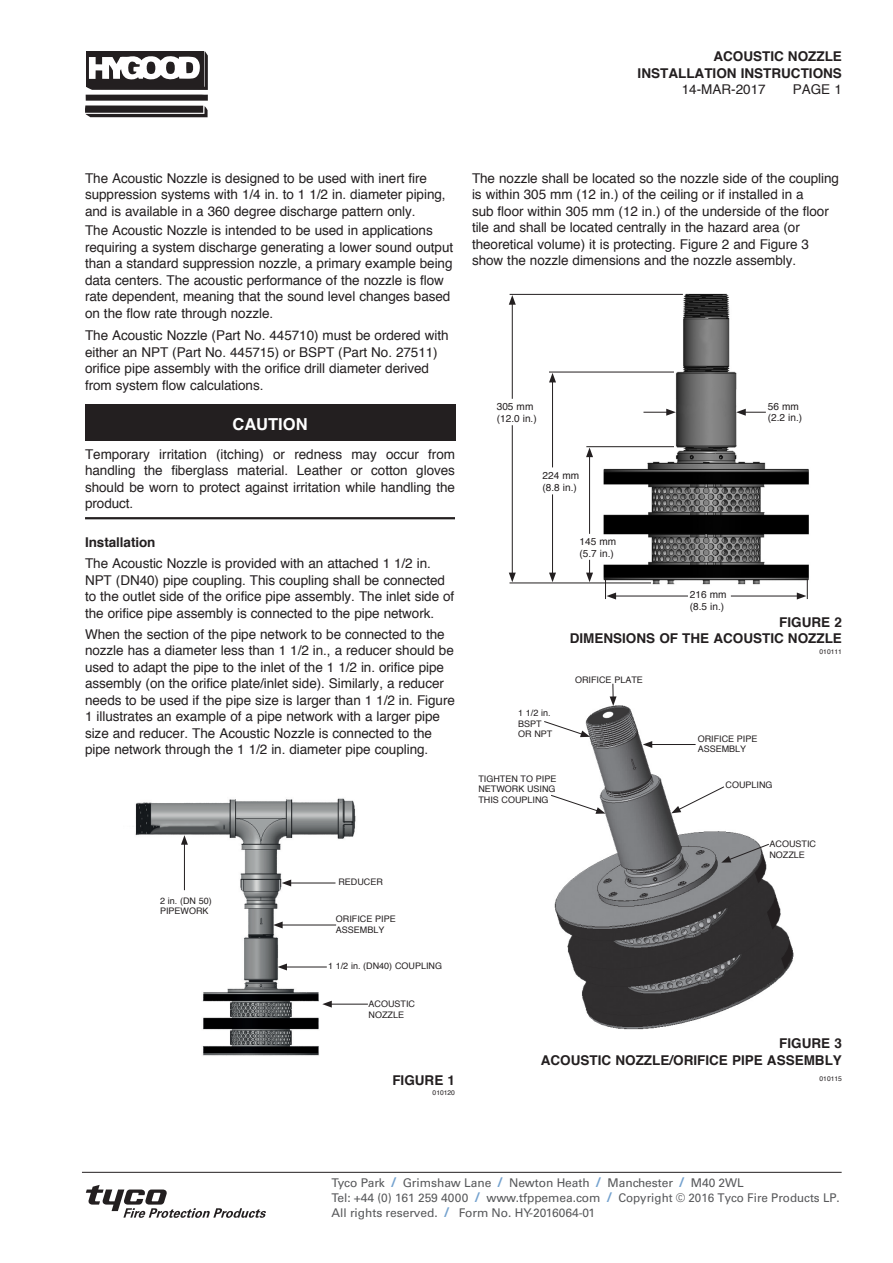
<style>
.page{position:relative;width:893px;height:1263px;background:#fff}
.page>*{position:absolute;margin:0;border:0;box-sizing:border-box;transform-origin:0 0}
.t1{font:700 16.5px "Helvetica";color:#fff}
.Body_Copy_9_pt{font:13.5px/16.5px "Helvetica";letter-spacing:-.005em;color:#231f20}
.Warning_Text{font:13.5px/16.5px "Helvetica";letter-spacing:-.005em;color:#231f20;text-align:justify}
.Figure_No{font:700 13.5px/16.5px "Helvetica";color:#231f20;text-align:right}
.Subhead{font:700 13.5px "Helvetica";letter-spacing:-.005em;color:#231f20}
.t2{font:12px/15px "Univers LT Std";letter-spacing:-.005em;color:#57585a}
.t3{font:10.05px/11.7px "Helvetica";color:#231f20}
.t4{font:9px/10.5px "Helvetica";color:#231f20}
.of_Art_Drawing{font:6.75px "Helvetica";letter-spacing:-.005em;color:#231f20}
.Figure_No-2{font:6.75px "Helvetica";letter-spacing:-.005em;color:#231f20}
.s1{font-weight:700;font-size:13.5px;color:#73a1ce}
</style>
<div class="page">
<hr style="left:85px;top:517px;width:370px;height:2px;background:#231f20">
<div style="left:85px;top:405px;width:370px;height:36px;background:#231f20"></div>
<img style="left:135px;top:798px;width:223px;height:258px">
<hr style="left:289px;top:883px;width:46px;height:1px;background:#231f20">
<svg style="left:282px;top:879px;width:9px;height:7px"></svg>
<hr style="left:280px;top:925px;width:56px;height:1px;background:#231f20">
<svg style="left:273px;top:921px;width:10px;height:7px"></svg>
<hr style="left:329px;top:1004px;width:39px;height:1px;background:#231f20">
<svg style="left:322px;top:1001px;width:10px;height:6px"></svg>
<hr style="left:285px;top:967px;width:42px;height:1px;background:#231f20">
<svg style="left:277px;top:963px;width:10px;height:7px"></svg>
<hr style="left:184px;top:842px;width:1px;height:48px;background:#231f20">
<svg style="left:181px;top:835px;width:7px;height:10px"></svg>
<img style="left:596px;top:293px;width:213px;height:292px">
<hr style="left:510px;top:294px;width:173px;height:1px;background:#231f20">
<hr style="left:509px;top:582px;width:142px;height:1px;background:#231f20">
<hr style="left:549px;top:372px;width:125px;height:1px;background:#231f20">
<hr style="left:586px;top:446px;width:88px;height:1px;background:#231f20">
<hr style="left:512px;top:302px;width:1px;height:97px;background:#231f20">
<svg style="left:509px;top:295px;width:7px;height:10px"></svg>
<hr style="left:512px;top:425px;width:1px;height:150px;background:#231f20">
<svg style="left:509px;top:573px;width:7px;height:9px"></svg>
<hr style="left:552px;top:380px;width:1px;height:87px;background:#231f20">
<svg style="left:549px;top:373px;width:7px;height:9px"></svg>
<hr style="left:552px;top:494px;width:1px;height:81px;background:#231f20">
<svg style="left:549px;top:573px;width:7px;height:9px"></svg>
<hr style="left:589px;top:455px;width:1px;height:79px;background:#231f20">
<svg style="left:586px;top:447px;width:7px;height:10px"></svg>
<svg style="left:586px;top:560px;width:7px;height:22px"></svg>
<hr style="left:614px;top:596px;width:74px;height:1px;background:#231f20">
<svg style="left:605px;top:579px;width:11px;height:20px"></svg>
<hr style="left:731px;top:596px;width:68px;height:1px;background:#231f20">
<svg style="left:797px;top:579px;width:11px;height:20px"></svg>
<svg style="left:643px;top:409px;width:33px;height:7px"></svg>
<svg style="left:736px;top:409px;width:30px;height:7px"></svg>
<img style="left:554px;top:705px;width:240px;height:325px">
<svg style="left:610px;top:684px;width:7px;height:22px"></svg>
<hr style="left:650px;top:744px;width:46px;height:1px;background:#231f20">
<svg style="left:643px;top:741px;width:9px;height:7px"></svg>
<svg style="left:671px;top:786px;width:54px;height:27px"></svg>
<svg style="left:721px;top:843px;width:49px;height:20px"></svg>
<svg style="left:544px;top:720px;width:46px;height:17px"></svg>
<svg style="left:551px;top:794px;width:55px;height:20px"></svg>
<svg style="left:86px;top:1185px;width:180px;height:33px"></svg>
<hr style="left:82px;top:1172px;width:760px;height:1px;background:#231f20">
<svg style="left:85px;top:51px;width:123px;height:66px"></svg>
<p class="Figure_No" style="left:638px;top:48px;width:206px">ACOUSTIC NOZZLE<br>INSTALLATION INSTRUCTIONS</p>
<p class="Body_Copy_9_pt" style="left:682px;top:82px;width:86px">14-MAR-2017</p>
<p class="Body_Copy_9_pt" style="left:793px;top:82px;width:51px">PAGE 1</p>
<p class="Body_Copy_9_pt" style="left:85px;top:170px;width:362px">The Acoustic Nozzle is designed to be used with inert fire suppression systems with 1/4 in. to 1 1/2 in. diameter piping, and is available in a 360 degree discharge pattern only.</p>
<p class="Body_Copy_9_pt" style="left:85px;top:222px;width:370px">The Acoustic Nozzle is intended to be used in applications requiring a system discharge generating a lower sound output than a standard suppression nozzle, a primary example being data centers. The acoustic performance of the nozzle is flow rate dependent, meaning that the sound level changes based on the flow rate through nozzle.</p>
<p class="Body_Copy_9_pt" style="left:85px;top:327px;width:365px">The Acoustic Nozzle (Part No. 445710) must be ordered with either an NPT (Part No. 445715) or BSPT (Part No. 27511) orifice pipe assembly with the orifice drill diameter derived from system flow calculations.</p>
<p class="t1" style="left:232px;top:411px;width:77px">CAUTION</p>
<p class="Warning_Text" style="left:85px;top:446px;width:372px">Temporary irritation (itching) or redness may occur from handling the fiberglass material. Leather or cotton gloves should be worn to protect against irritation while handling the product.</p>
<p class="Subhead" style="left:85px;top:531px;width:72px">Installation</p>
<p class="Body_Copy_9_pt" style="left:85px;top:555px;width:371px">The Acoustic Nozzle is provided with an attached 1 1/2 in.<br>NPT (DN40) pipe coupling. This coupling shall be connected to the outlet side of the orifice pipe assembly. The inlet side of the orifice pipe assembly is connected to the pipe network.</p>
<p class="Body_Copy_9_pt" style="left:85px;top:626px;width:371px">When the section of the pipe network to be connected to the nozzle has a diameter less than 1 1/2 in., a reducer should be used to adapt the pipe to the inlet of the 1 1/2 in. orifice pipe assembly (on the orifice plate/inlet side). Similarly, a reducer needs to be used if the pipe size is larger than 1 1/2 in. Figure 1 illustrates an example of a pipe network with a larger pipe size and reducer. The Acoustic Nozzle is connected to the pipe network through the 1 1/2 in. diameter pipe coupling.</p>
<p class="t4" style="left:160px;top:895px;width:53px">2 in. (DN 50)<br>PIPEWORK</p>
<p class="t4" style="left:338px;top:877px;width:46px">REDUCER</p>
<p class="t4" style="left:336px;top:914px;width:61px">ORIFICE PIPE<br>ASSEMBLY</p>
<p class="t4" style="left:328px;top:961px;width:116px">1 1/2 in. (DN40) COUPLING</p>
<p class="t4" style="left:369px;top:999px;width:48px">ACOUSTIC<br>NOZZLE</p>
<p class="Figure_No" style="left:392px;top:1072px;width:64px">FIGURE 1</p>
<p class="of_Art_Drawing" style="left:433px;top:1088px;width:24px">010120</p>
<p class="Body_Copy_9_pt" style="left:472px;top:170px;width:368px">The nozzle shall be located so the nozzle side of the coupling is within 305 mm (12 in.) of the ceiling or if installed in a<br>sub floor within 305 mm (12 in.) of the underside of the floor tile and shall be located centrally in the hazard area (or theoretical volume) it is protecting. Figure 2 and Figure 3 show the nozzle dimensions and the nozzle assembly.</p>
<p class="t3" style="left:497px;top:401px;width:41px">305 mm (12.0 in.)</p>
<p class="t3" style="left:543px;top:470px;width:38px">224 mm (8.8 in.)</p>
<p class="t3" style="left:579px;top:536px;width:38px">145 mm (5.7 in.)</p>
<p class="t3" style="left:768px;top:401px;width:36px">56 mm (2.2 in.)</p>
<p class="t3" style="left:690px;top:589px;width:38px">216 mm (8.5 in.)</p>
<p class="t4" style="left:518px;top:708px;width:36px">1 1/2 in.<br>BSPT<br>OR NPT</p>
<p class="t4" style="left:478px;top:773px;width:80px;text-align:justify">TIGHTEN TO PIPE NETWORK USING THIS COUPLING</p>
<p class="Figure_No" style="left:779px;top:614px;width:64px">FIGURE 2</p>
<p class="Figure_No" style="left:570px;top:630px;width:274px">DIMENSIONS OF THE ACOUSTIC NOZZLE</p>
<p class="of_Art_Drawing" style="left:820px;top:646px;width:24px">010111</p>
<p class="t4" style="left:575px;top:674px;width:69px">ORIFICE PLATE</p>
<p class="t4" style="left:698px;top:733px;width:61px">ORIFICE PIPE<br>ASSEMBLY</p>
<p class="t4" style="left:726px;top:780px;width:49px">COUPLING</p>
<p class="t4" style="left:769px;top:839px;width:48px">ACOUSTIC<br>NOZZLE</p>
<p class="Figure_No" style="left:779px;top:1035px;width:64px">FIGURE 3</p>
<p class="Figure_No" style="left:541px;top:1052px;width:303px">ACOUSTIC NOZZLE/ORIFICE PIPE ASSEMBLY</p>
<p class="Figure_No-2" style="left:820px;top:1073px;width:24px">010115</p>
<p class="t2" style="left:332px;top:1175px;width:414px">Tyco Park <span class="s1">/</span> Grimshaw Lane <span class="s1">/</span> Newton Heath <span class="s1">/</span> Manchester <span class="s1">/</span> M40 2WL</p>
<p class="t2" style="left:332px;top:1190px;width:510px">Tel: +44 (0) 161 259 4000 <span class="s1">/</span> www.tfppemea.com <span class="s1">/</span> Copyright © 2016 Tyco Fire Products LP.<br>All rights reserved. <span class="s1">/</span> Form No. HY-2016064-01</p>
</div>
